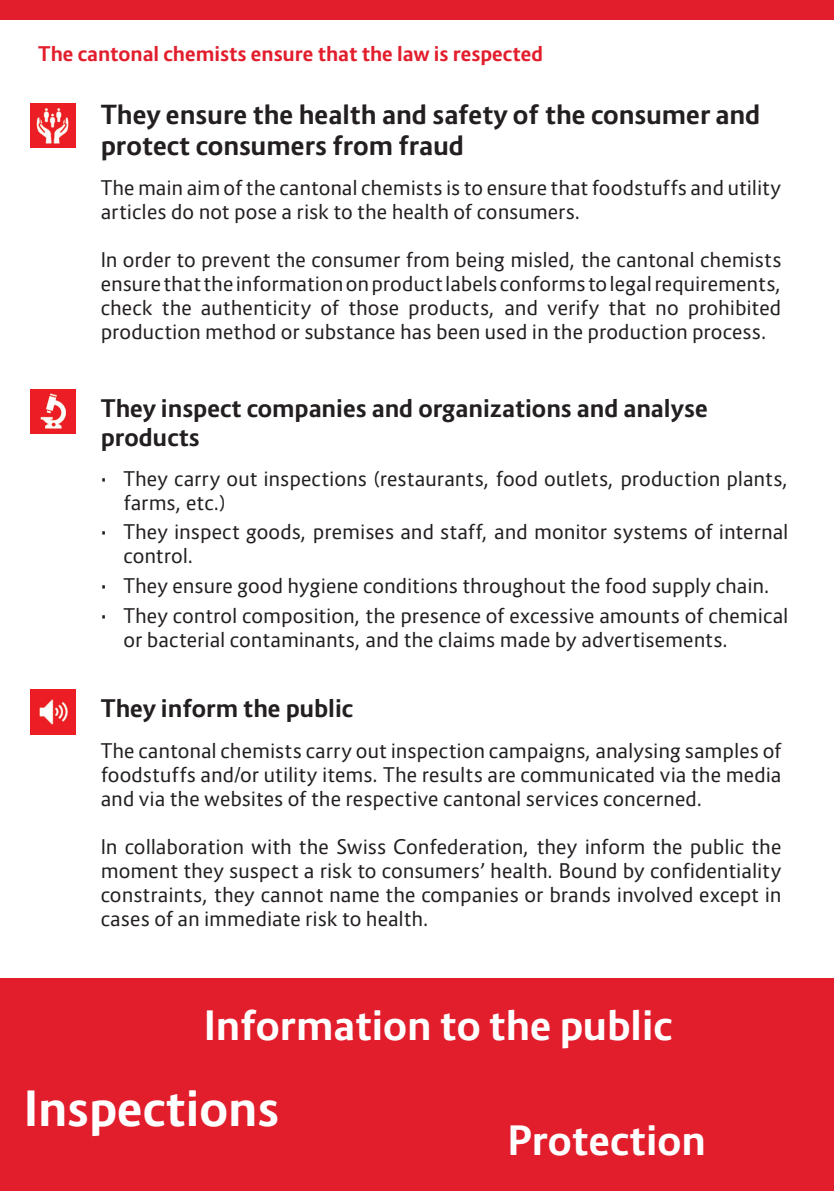
<style>
.page{position:relative;width:834px;height:1191px;background:#fff}
.page>*{position:absolute;margin:0;border:0;box-sizing:border-box;transform-origin:0 0}
.t1{font:700 48px "Route 159";color:#fff}
.t2{font:700 40px "Route 159";color:#fff}
.t3{font:700 26px/31.2px "Route 159";color:#231f20}
.t4{font:700 24px/28.8px "Route 159";color:#231f20}
.t5{font:20px/24px "Route 159";color:#231f20}
.t6{font:700 20px "Route 159";color:#e21e2d}
</style>
<div class="page">
<div style="left:0;top:978px;width:833px;height:213px;background:#e21e2d"></div>
<div style="left:0;top:0;width:833px;height:20px;background:#e21e2d"></div>
<img style="left:31px;top:389px;width:44px;height:44px">
<img style="left:31px;top:690px;width:44px;height:44px">
<img style="left:31px;top:103px;width:44px;height:45px">
<p class="t6" style="left:38px;top:41px;width:506px">The cantonal chemists ensure that the law is respected</p>
<h3 class="t3" style="left:101px;top:99px;width:661px">They ensure the health and safety of the consumer and protect consumers from fraud</h3>
<p class="t5" style="left:101px;top:175px;width:682px">The main aim of the cantonal chemists is to ensure that foodstuffs and utility articles do not pose a risk to the health of consumers.</p>
<p class="t5" style="left:101px;top:247px;width:682px;text-align:justify">In order to prevent the consumer from being misled, the cantonal chemists ensure that the information on product labels conforms to legal requirements, check the authenticity of those products, and verify that no prohibited production method or substance has been used in the production process.</p>
<p class="t4" style="left:101px;top:394px;width:608px">They inspect companies and organizations and analyse products</p>
<p class="t5" style="left:123px;top:466px;width:666px;text-indent:-23px">• They carry out inspections (restaurants, food outlets, production plants, farms, etc.)</p>
<p class="t5" style="left:123px;top:520px;width:666px;text-indent:-23px">• They inspect goods, premises and staff, and monitor systems of internal control.</p>
<p class="t5" style="left:101px;top:574px;width:671px">• They ensure good hygiene conditions throughout the food supply chain.</p>
<p class="t5" style="left:123px;top:603px;width:666px;text-indent:-23px">• They control composition, the presence of excessive amounts of chemical or bacterial contaminants, and the claims made by advertisements.</p>
<p class="t4" style="left:101px;top:694px;width:254px">They inform the public</p>
<p class="t5" style="left:101px;top:738px;width:682px;text-align:justify">The cantonal chemists carry out inspection campaigns, analysing samples of foodstuffs and/or utility items. The results are communicated via the media and via the websites of the respective cantonal services concerned.</p>
<p class="t5" style="left:101px;top:834px;width:682px;text-align:justify">In collaboration with the Swiss Confederation, they inform the public the moment they suspect a risk to consumers’ health. Bound by confidentiality constraints, they cannot name the companies or brands involved except in cases of an immediate risk to health.</p>
<h2 class="t2" style="left:204px;top:1000px;width:469px">Information to the public</h2>
<h1 class="t1" style="left:24px;top:1078px;width:257px">Inspections</h1>
<h2 class="t2" style="left:507px;top:1115px;width:199px">Protection</h2>
</div>
